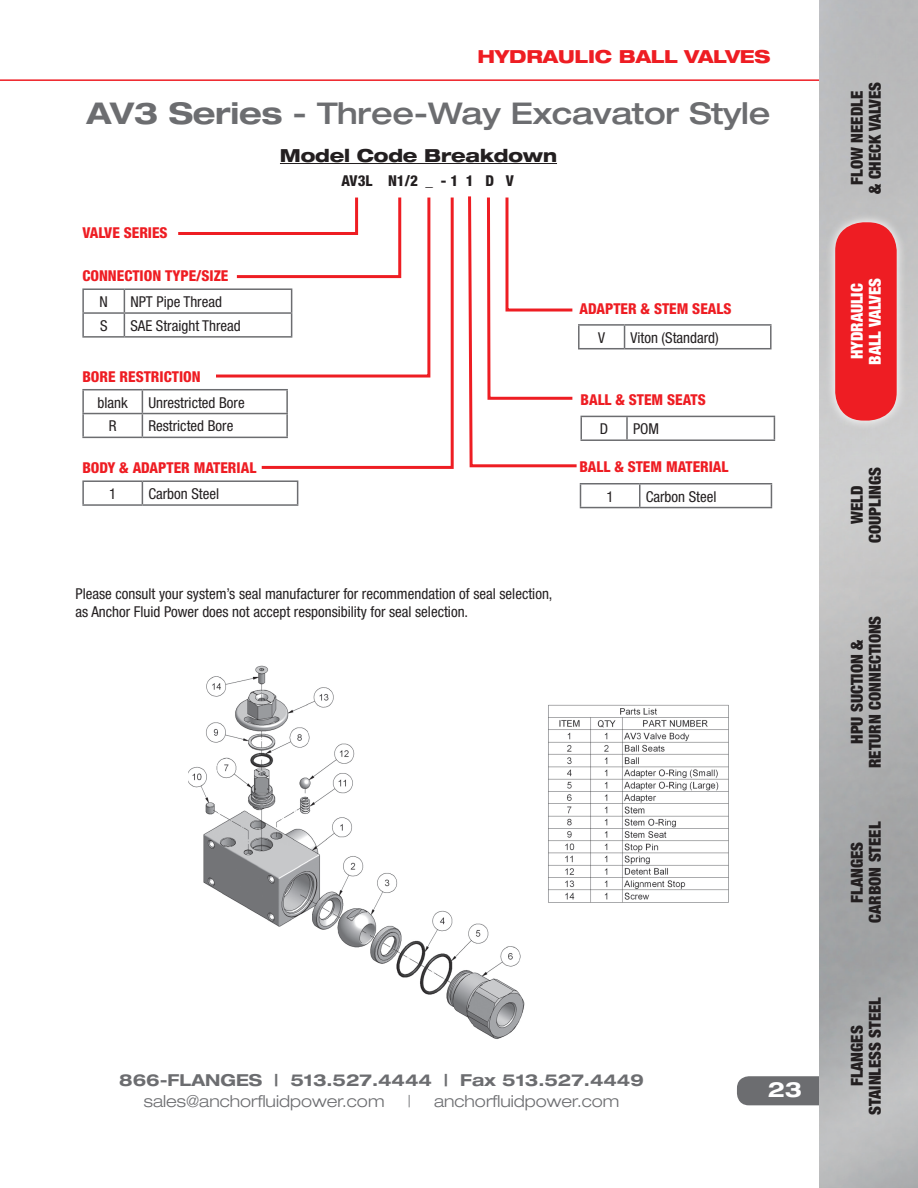
<style>
.page{position:relative;width:918px;height:1188px;background:#fff}
.page>*{position:absolute;margin:0;border:0;box-sizing:border-box;transform-origin:0 0}
.t1{font:500 expanded 30px "Helvetica Neue";letter-spacing:-.01em;color:#6c6d70}
.t2{font:700 expanded 21px "Helvetica Neue";color:#fff}
.t3{font:800 expanded 18px "Helvetica Neue";letter-spacing:-.01em;color:#ee1d23}
.t4{font:800 expanded 18px "Helvetica Neue";letter-spacing:-.01em;color:#231f20}
.t5{font:900 condensed 16.5px/18px "Helvetica Neue";color:#231f20;text-align:center}
.t6{font:300 expanded 16.5px "Helvetica Neue";color:#6c6d70}
.t7{font:700 expanded 16.5px "Helvetica Neue";color:#6c6d70}
.t8{font:900 condensed 16.5px/18px "Helvetica Neue";color:#fff;text-align:center}
.t9{font:condensed 15px/18px "Helvetica Neue";color:#231f20}
.t10{font:800 condensed 15px "Helvetica Neue";color:#ee1d23}
.t11{font:800 condensed 15px "Helvetica Neue";color:#231f20}
.s1{font-weight:700}
</style>
<div class="page">
<hr style="left:0;top:79px;width:918px;height:2px;background:#ee1d23">
<div style="left:737px;top:1076px;width:110px;height:29px;background:#6c6d70;border-radius:12px"></div>
<img style="left:819px;top:0;width:99px;height:1188px">
<svg style="left:825px;top:212px;width:81px;height:218px;background:#cecece"></svg>
<div style="left:835px;top:222px;width:62px;height:199px;background:#ee1d23;border-radius:28px"></div>
<hr style="left:280px;top:163px;width:277px;height:1px;background:#231f20">
<hr style="left:82px;top:288px;width:42px;height:2px;background:#6c6d70">
<hr style="left:82px;top:290px;width:2px;height:22px;background:#6c6d70">
<hr style="left:124px;top:288px;width:168px;height:2px;background:#6c6d70">
<hr style="left:82px;top:312px;width:42px;height:2px;background:#6c6d70">
<hr style="left:82px;top:314px;width:2px;height:22px;background:#6c6d70">
<hr style="left:124px;top:312px;width:168px;height:2px;background:#6c6d70">
<svg style="left:124px;top:290px;width:1px;height:46px"></svg>
<hr style="left:82px;top:336px;width:42px;height:2px;background:#6c6d70">
<hr style="left:124px;top:336px;width:168px;height:2px;background:#6c6d70">
<hr style="left:82px;top:389px;width:60px;height:1px;background:#6c6d70">
<hr style="left:82px;top:390px;width:2px;height:23px;background:#6c6d70">
<hr style="left:142px;top:389px;width:146px;height:1px;background:#6c6d70">
<hr style="left:82px;top:413px;width:60px;height:1px;background:#6c6d70">
<hr style="left:82px;top:414px;width:2px;height:23px;background:#6c6d70">
<hr style="left:142px;top:413px;width:146px;height:1px;background:#6c6d70">
<svg style="left:142px;top:390px;width:1px;height:47px"></svg>
<hr style="left:82px;top:437px;width:60px;height:1px;background:#6c6d70">
<hr style="left:142px;top:437px;width:146px;height:1px;background:#6c6d70">
<hr style="left:82px;top:480px;width:60px;height:2px;background:#6c6d70">
<hr style="left:82px;top:482px;width:2px;height:22px;background:#6c6d70">
<hr style="left:142px;top:480px;width:156px;height:2px;background:#6c6d70">
<svg style="left:142px;top:482px;width:1px;height:22px"></svg>
<svg style="left:297px;top:482px;width:1px;height:22px"></svg>
<hr style="left:82px;top:504px;width:60px;height:2px;background:#6c6d70">
<hr style="left:142px;top:504px;width:156px;height:2px;background:#6c6d70">
<hr style="left:580px;top:483px;width:60px;height:1px;background:#6c6d70">
<svg style="left:580px;top:484px;width:1px;height:23px"></svg>
<hr style="left:640px;top:483px;width:132px;height:1px;background:#6c6d70">
<hr style="left:639px;top:484px;width:2px;height:23px;background:#6c6d70">
<svg style="left:771px;top:484px;width:1px;height:23px"></svg>
<hr style="left:580px;top:507px;width:60px;height:1px;background:#6c6d70">
<hr style="left:640px;top:507px;width:132px;height:1px;background:#6c6d70">
<hr style="left:578px;top:324px;width:47px;height:2px;background:#6c6d70">
<hr style="left:625px;top:324px;width:147px;height:2px;background:#6c6d70">
<svg style="left:624px;top:326px;width:1px;height:22px"></svg>
<hr style="left:770px;top:326px;width:2px;height:22px;background:#6c6d70">
<hr style="left:578px;top:348px;width:47px;height:1px;background:#6c6d70">
<hr style="left:625px;top:348px;width:147px;height:1px;background:#6c6d70">
<hr style="left:580px;top:416px;width:47px;height:1px;background:#6c6d70">
<hr style="left:580px;top:417px;width:2px;height:22px;background:#6c6d70">
<hr style="left:627px;top:416px;width:148px;height:1px;background:#6c6d70">
<hr style="left:626px;top:417px;width:2px;height:22px;background:#6c6d70">
<svg style="left:774px;top:417px;width:1px;height:22px"></svg>
<hr style="left:580px;top:439px;width:47px;height:2px;background:#6c6d70">
<hr style="left:627px;top:439px;width:148px;height:2px;background:#6c6d70">
<img style="left:189px;top:665px;width:540px;height:374px">
<svg style="left:259px;top:197px;width:195px;height:272px"></svg>
<svg style="left:468px;top:196px;width:112px;height:272px"></svg>
<svg style="left:175px;top:197px;width:257px;height:182px"></svg>
<p class="t3" style="left:477px;top:45px;width:295px">HYDRAULIC BALL VALVES</p>
<h1 class="t1" style="left:87px;top:95px;width:685px"><span class="s1">AV3 Series</span> - Three-Way Excavator Style</h1>
<p class="t4" style="left:280px;top:144px;width:279px">Model Code Breakdown</p>
<p class="t10" style="left:82px;top:223px;width:87px">VALVE SERIES</p>
<p class="t10" style="left:82px;top:266px;width:148px">CONNECTION TYPE/SIZE</p>
<p class="t9" style="left:100px;top:293px;width:10px">N</p>
<p class="t9" style="left:130px;top:293px;width:93px">NPT Pipe Thread</p>
<p class="t9" style="left:100px;top:316px;width:9px">S</p>
<p class="t9" style="left:130px;top:316px;width:112px">SAE Straight Thread</p>
<p class="t10" style="left:82px;top:367px;width:120px">BORE RESTRICTION</p>
<p class="t9" style="left:98px;top:393px;width:32px">blank</p>
<p class="t9" style="left:148px;top:393px;width:98px">Unrestricted Bore</p>
<p class="t9" style="left:109px;top:417px;width:9px">R</p>
<p class="t9" style="left:148px;top:417px;width:86px">Restricted Bore</p>
<p class="t10" style="left:82px;top:458px;width:175px">BODY &amp; ADAPTER MATERIAL</p>
<p class="t9" style="left:109px;top:485px;width:9px">1</p>
<p class="t9" style="left:148px;top:485px;width:72px">Carbon Steel</p>
<p class="t11" style="left:341px;top:172px;width:174px">AV3L N1/2 _ - 1 1 D V</p>
<p class="t10" style="left:580px;top:299px;width:153px">ADAPTER &amp; STEM SEALS</p>
<p class="t9" style="left:598px;top:328px;width:8px">V</p>
<p class="t9" style="left:631px;top:328px;width:90px">Viton (Standard)</p>
<p class="t10" style="left:580px;top:391px;width:127px">BALL &amp; STEM SEATS</p>
<p class="t9" style="left:600px;top:420px;width:10px">D</p>
<p class="t9" style="left:633px;top:420px;width:28px">POM</p>
<p class="t10" style="left:579px;top:457px;width:151px">BALL &amp; STEM MATERIAL</p>
<p class="t9" style="left:607px;top:487px;width:9px">1</p>
<p class="t9" style="left:646px;top:487px;width:72px">Carbon Steel</p>
<p class="t9" style="left:76px;top:585px;width:478px">Please consult your system’s seal manufacturer for recommendation of seal selection, as Anchor Fluid Power does not accept responsibility for seal selection.</p>
<p class="t7" style="left:119px;top:1070px;width:526px">866-FLANGES | 513.527.4444 | Fax 513.527.4449</p>
<p class="t6" style="left:144px;top:1092px;width:242px">sales@anchorfluidpower.com</p>
<p class="t6" style="left:407px;top:1092px;width:5px">|</p>
<p class="t6" style="left:434px;top:1092px;width:187px">anchorfluidpower.com</p>
<h2 class="t2" style="left:768px;top:1077px;width:36px">23</h2>
<p class="t5" style="left:848px;top:194px;width:113px;rotate:-90deg">FLOW NEEDLE<br>&amp; CHECK VALVES</p>
<p class="t8" style="left:848px;top:365px;width:88px;rotate:-90deg">HYDRAULIC<br>BALL VALVES</p>
<p class="t5" style="left:848px;top:543px;width:77px;rotate:-90deg">WELD<br>COUPLINGS</p>
<p class="t5" style="left:848px;top:768px;width:154px;rotate:-90deg">HPU SUCTION &amp;<br>RETURN CONNECTIONS</p>
<p class="t5" style="left:848px;top:923px;width:102px;rotate:-90deg">FLANGES<br>CARBON STEEL</p>
<p class="t5" style="left:848px;top:1115px;width:119px;rotate:-90deg">FLANGES<br>STAINLESS STEEL</p>
</div>
